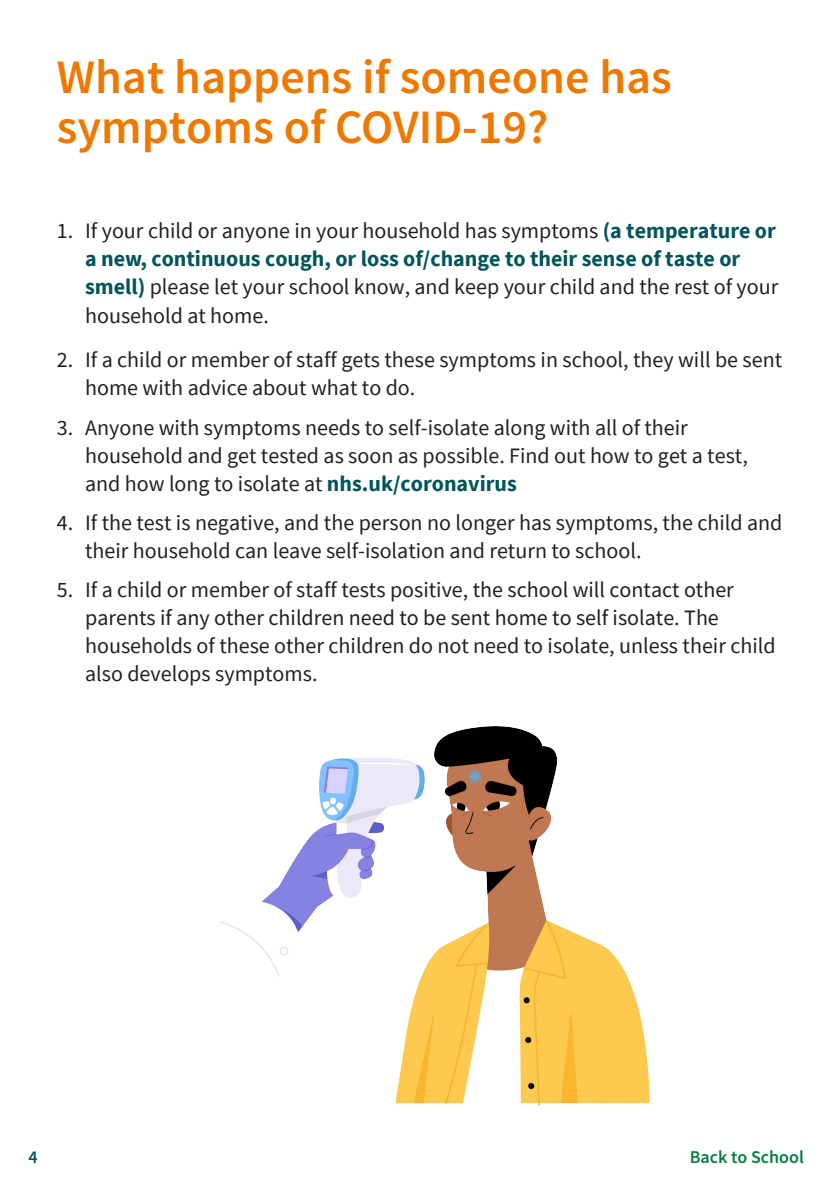
<style>
.page{position:relative;width:840px;height:1191px;background:#fff}
.page>*{position:absolute;margin:0;border:0;box-sizing:border-box;transform-origin:0 0}
.subhead{font:600 48px/50px "Source Sans Pro";color:#ef7800}
.t1{font:22px/28px "Source Sans Pro";color:#231f20}
.t2{font:600 18px "Source Sans Pro";color:#057f41}
.t3{font:600 18px "Source Sans Pro";color:#04545c}
.s1{font-weight:700;color:#04545c}
</style>
<div class="page">
<img style="left:220px;top:727px;width:429px;height:378px">
<p class="subhead" style="left:57px;top:53px;width:616px">What happens if someone has symptoms of COVID-19?</p>
<p class="t1" style="left:85px;top:217px;width:694px;text-indent:-28px">1. If your child or anyone in your household has symptoms <span class="s1">(a temperature or a new, continuous cough, or loss of/change to their sense of taste or smell)</span> please let your school know, and keep your child and the rest of your household at home.</p>
<p class="t1" style="left:85px;top:345px;width:698px;text-indent:-28px">2. If a child or member of staff gets these symptoms in school, they will be sent home with advice about what to do.</p>
<p class="t1" style="left:85px;top:413px;width:663px;text-indent:-28px">3. Anyone with symptoms needs to self-isolate along with all of their household and get tested as soon as possible. Find out how to get a test, and how long to isolate at <span class="s1">nhs.uk/coronavirus</span></p>
<p class="t1" style="left:85px;top:509px;width:698px;text-indent:-28px">4. If the test is negative, and the person no longer has symptoms, the child and their household can leave self-isolation and return to school.</p>
<p class="t1" style="left:85px;top:576px;width:691px;text-indent:-28px">5. If a child or member of staff tests positive, the school will contact other parents if any other children need to be sent home to self isolate. The households of these other children do not need to isolate, unless their child also develops symptoms.</p>
<p class="t3" style="left:28px;top:1145px;width:11px">4</p>
<p class="t2" style="left:689px;top:1145px;width:116px">Back to School</p>
</div>
